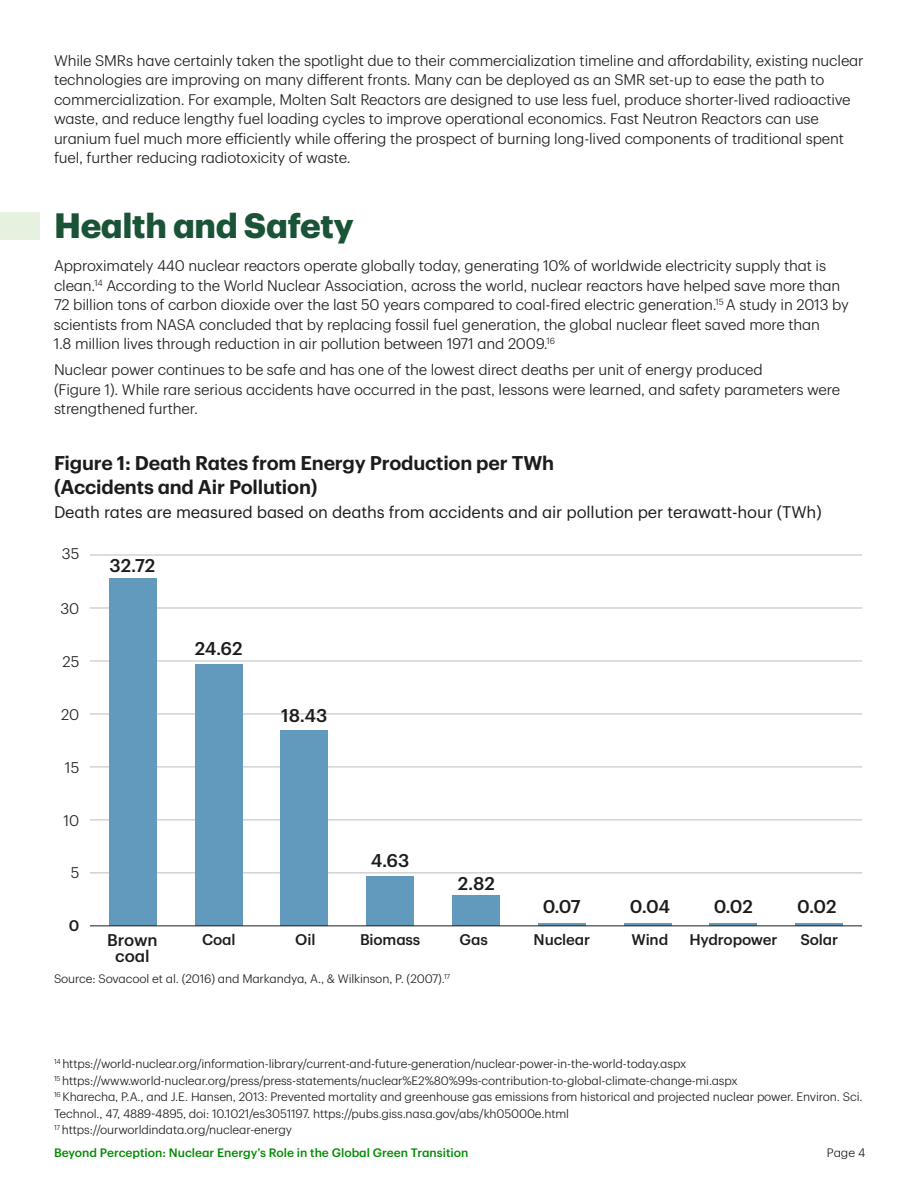
<style>
.page{position:relative;width:918px;height:1188px;background:#fff}
.page>*{position:absolute;margin:0;border:0;box-sizing:border-box;transform-origin:0 0}
.t1{font:700 34.5px "TD Graphik";letter-spacing:-.01em;color:#1a5336}
.t2{font:600 19.5px/24px "TD Graphik";letter-spacing:-.01em;color:#1c1c1c}
.t3{font:500 18.15px "TD Graphik";color:#1c1c1c}
.t4{font:500 16.65px/16.6px "TD Graphik";color:#1c1c1c;text-align:center}
.t5{font:16.5px "TD Graphik";letter-spacing:-.01em;color:#1c1c1c}
.t6{font:500 15.15px "TD Graphik";letter-spacing:-.01em;color:#1c1c1c}
.t7{font:300 15.15px "TD Graphik";color:#1c1c1c}
.t8{font:300 15px/19.5px "TD Graphik";letter-spacing:-.01em;color:#1c1c1c}
.t9{font:300 12px/16.5px "TD Graphik";letter-spacing:-.01em;color:#1c1c1c}
.t10{font:500 12px "TD Graphik";color:#008a00}
</style>
<div class="page">
<div style="left:0;top:212px;width:40px;height:28px;background:#e6f1e0"></div>
<hr style="left:90px;top:555px;width:772px;height:1px;background:#bcbbbf">
<hr style="left:90px;top:608px;width:772px;height:1px;background:#bcbbbf">
<hr style="left:90px;top:661px;width:772px;height:1px;background:#bcbbbf">
<hr style="left:90px;top:714px;width:772px;height:1px;background:#bcbbbf">
<hr style="left:90px;top:767px;width:772px;height:1px;background:#bcbbbf">
<hr style="left:90px;top:820px;width:772px;height:1px;background:#bcbbbf">
<hr style="left:90px;top:873px;width:772px;height:1px;background:#bcbbbf">
<hr style="left:796px;top:924px;width:47px;height:2px;background:#619abc">
<hr style="left:710px;top:923px;width:47px;height:3px;background:#619abc">
<hr style="left:624px;top:923px;width:47px;height:3px;background:#619abc">
<hr style="left:538px;top:923px;width:47px;height:3px;background:#619abc">
<div style="left:452px;top:895px;width:48px;height:31px;background:#619abc"></div>
<div style="left:367px;top:876px;width:47px;height:50px;background:#619abc"></div>
<div style="left:281px;top:731px;width:47px;height:195px;background:#619abc"></div>
<div style="left:195px;top:664px;width:47px;height:262px;background:#619abc"></div>
<div style="left:109px;top:579px;width:47px;height:347px;background:#619abc"></div>
<hr style="left:90px;top:925px;width:772px;height:1px;background:#1c1c1c">
<p class="t8" style="left:54px;top:49px;width:811px">While SMRs have certainly taken the spotlight due to their commercialization timeline and affordability, existing nuclear technologies are improving on many different fronts. Many can be deployed as an SMR set-up to ease the path to commercialization. For example, Molten Salt Reactors are designed to use less fuel, produce shorter-lived radioactive waste, and reduce lengthy fuel loading cycles to improve operational economics. Fast Neutron Reactors can use uranium fuel much more efficiently while offering the prospect of burning long-lived components of traditional spent fuel, further reducing radiotoxicity of waste.</p>
<h2 class="t1" style="left:54px;top:199px;width:301px">Health and Safety</h2>
<p class="t8" style="left:54px;top:255px;width:796px">Approximately 440 nuclear reactors operate globally today, generating 10% of worldwide electricity supply that is clean.<sup>14</sup> According to the World Nuclear Association, across the world, nuclear reactors have helped save more than 72 billion tons of carbon dioxide over the last 50 years compared to coal-fired electric generation.<sup>15</sup> A study in 2013 by scientists from NASA concluded that by replacing fossil fuel generation, the global nuclear fleet saved more than<br>1.8 million lives through reduction in air pollution between 1971 and 2009.<sup>16</sup></p>
<p class="t8" style="left:54px;top:359px;width:788px">Nuclear power continues to be safe and has one of the lowest direct deaths per unit of energy produced<br>(Figure 1). While rare serious accidents have occurred in the past, lessons were learned, and safety parameters were strengthened further.</p>
<p class="t2" style="left:54px;top:449px;width:502px">Figure 1: Death Rates from Energy Production per TWh (Accidents and Air Pollution)</p>
<p class="t5" style="left:54px;top:499px;width:769px">Death rates are measured based on deaths from accidents and air pollution per terawatt-hour (TWh)</p>
<p class="t7" style="left:62px;top:542px;width:19px">35</p>
<p class="t7" style="left:60px;top:597px;width:20px">30</p>
<p class="t7" style="left:62px;top:650px;width:18px">25</p>
<p class="t3" style="left:109px;top:552px;width:47px">32.72</p>
<p class="t3" style="left:195px;top:634px;width:49px">24.62</p>
<p class="t7" style="left:61px;top:703px;width:20px">20</p>
<p class="t7" style="left:65px;top:756px;width:16px">15</p>
<p class="t3" style="left:281px;top:702px;width:48px">18.43</p>
<p class="t7" style="left:63px;top:809px;width:17px">10</p>
<p class="t7" style="left:71px;top:862px;width:10px">5</p>
<p class="t3" style="left:371px;top:847px;width:40px">4.63</p>
<p class="t3" style="left:458px;top:869px;width:38px">2.82</p>
<p class="t6" style="left:69px;top:914px;width:12px">0</p>
<p class="t4" style="left:107px;top:930px;width:52px">Brown coal</p>
<p class="t6" style="left:202px;top:928px;width:35px">Coal</p>
<p class="t6" style="left:295px;top:928px;width:22px">Oil</p>
<p class="t6" style="left:360px;top:928px;width:62px">Biomass</p>
<p class="t9" style="left:54px;top:969px;width:398px">Source: Sovacool et al. (2016) and Markandya, A., &amp; Wilkinson, P. (2007).<sup>17</sup></p>
<p class="t6" style="left:460px;top:928px;width:30px">Gas</p>
<p class="t3" style="left:543px;top:892px;width:40px">0.07</p>
<p class="t6" style="left:534px;top:928px;width:58px">Nuclear</p>
<p class="t3" style="left:630px;top:892px;width:42px">0.04</p>
<p class="t6" style="left:632px;top:928px;width:38px">Wind</p>
<p class="t3" style="left:714px;top:892px;width:41px">0.02</p>
<p class="t6" style="left:689px;top:928px;width:90px">Hydropower</p>
<p class="t3" style="left:797px;top:892px;width:41px">0.02</p>
<p class="t6" style="left:800px;top:928px;width:39px">Solar</p>
<p class="t9" style="left:54px;top:1054px;width:810px"><sup>14</sup> https://world-nuclear.org/information-library/current-and-future-generation/nuclear-power-in-the-world-today.aspx<br><sup>15</sup> https://www.world-nuclear.org/press/press-statements/nuclear%E2%80%99s-contribution-to-global-climate-change-mi.aspx<br><sup>16</sup> Kharecha, P.A., and J.E. Hansen, 2013: Prevented mortality and greenhouse gas emissions from historical and projected nuclear power. Environ. Sci.<br>Technol., 47, 4889-4895, doi: 10.1021/es3051197. https://pubs.giss.nasa.gov/abs/kh05000e.html<br><sup>17</sup> https://ourworldindata.org/nuclear-energy</p>
<p class="t10" style="left:54px;top:1144px;width:416px">Beyond Perception: Nuclear Energy’s Role in the Global Green Transition</p>
<p class="t9" style="left:827px;top:1144px;width:40px">Page 4</p>
</div>
